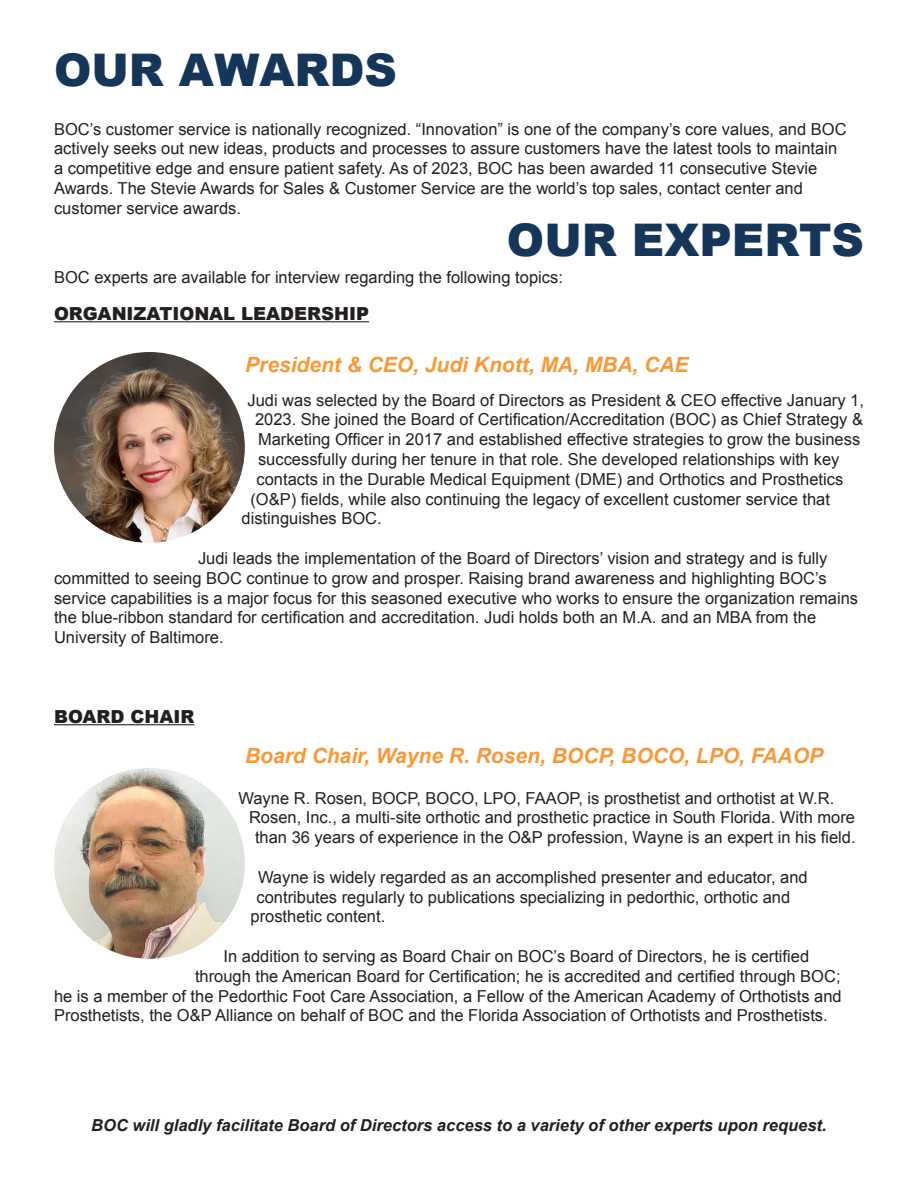
<style>
.page{position:relative;width:918px;height:1188px;background:#fff}
.page>*{position:absolute;margin:0;border:0;box-sizing:border-box;transform-origin:0 0}
.t1{font:900 45px "Arial";color:#153559}
.t2{font:italic 700 21px "Arial";color:#f79939}
.t3{font:900 18px "Arial";color:#231f20}
.t4{font:16.5px/19.8px "Arial";color:#231f20}
.t5{font:italic 700 16.5px "Arial";color:#231f20}
</style>
<div class="page">
<img style="left:54px;top:352px;width:191px;height:191px;border-radius:95px">
<hr style="left:54px;top:321px;width:315px;height:1px;background:#231f20">
<img style="left:54px;top:768px;width:191px;height:191px;border-radius:95px">
<hr style="left:54px;top:724px;width:140px;height:1px;background:#231f20">
<p class="t1" style="left:54px;top:37px;width:344px">OUR AWARDS</p>
<p class="t4" style="left:54px;top:119px;width:794px">BOC’s customer service is nationally recognized. “Innovation” is one of the company’s core values, and BOC actively seeks out new ideas, products and processes to assure customers have the latest tools to maintain a competitive edge and ensure patient safety. As of 2023, BOC has been awarded 11 consecutive Stevie Awards. The Stevie Awards for Sales &amp; Customer Service are the world’s top sales, contact center and customer service awards.</p>
<p class="t1" style="left:507px;top:207px;width:359px">OUR EXPERTS</p>
<p class="t4" style="left:54px;top:268px;width:510px">BOC experts are available for interview regarding the following topics:</p>
<p class="t3" style="left:54px;top:300px;width:317px">ORGANIZATIONAL LEADERSHIP</p>
<p class="t2" style="left:245px;top:351px;width:445px">President &amp; CEO, Judi Knott, MA, MBA, CAE</p>
<p class="t4" style="left:248px;top:390px;width:618px">Judi was selected by the Board of Directors as President &amp; CEO effective January 1,</p>
<p class="t4" style="left:255px;top:410px;width:610px">2023. She joined the Board of Certification/Accreditation (BOC) as Chief Strategy &amp;</p>
<p class="t4" style="left:258px;top:430px;width:604px">Marketing Officer in 2017 and established effective strategies to grow the business</p>
<p class="t4" style="left:258px;top:450px;width:583px">successfully during her tenure in that role. She developed relationships with key</p>
<p class="t4" style="left:256px;top:469px;width:588px">contacts in the Durable Medical Equipment (DME) and Orthotics and Prosthetics</p>
<p class="t4" style="left:250px;top:489px;width:581px">(O&amp;P) fields, while also continuing the legacy of excellent customer service that</p>
<p class="t4" style="left:242px;top:509px;width:142px">distinguishes BOC.</p>
<p class="t4" style="left:54px;top:549px;width:775px;text-align:right">Judi leads the implementation of the Board of Directors’ vision and strategy and is fully<br>committed to seeing BOC continue to grow and prosper. Raising brand awareness and highlighting BOC’s</p>
<p class="t4" style="left:54px;top:588px;width:806px">service capabilities is a major focus for this seasoned executive who works to ensure the organization remains the blue-ribbon standard for certification and accreditation. Judi holds both an M.A. and an MBA from the</p>
<p class="t4" style="left:54px;top:628px;width:171px">University of Baltimore.</p>
<p class="t3" style="left:54px;top:703px;width:142px">BOARD CHAIR</p>
<p class="t2" style="left:245px;top:742px;width:579px">Board Chair, Wayne R. Rosen, BOCP, BOCO, LPO, FAAOP</p>
<p class="t4" style="left:238px;top:788px;width:597px">Wayne R. Rosen, BOCP, BOCO, LPO, FAAOP, is prosthetist and orthotist at W.R.</p>
<p class="t4" style="left:249px;top:808px;width:608px">Rosen, Inc., a multi-site orthotic and prosthetic practice in South Florida. With more</p>
<p class="t4" style="left:255px;top:828px;width:602px">than 36 years of experience in the O&amp;P profession, Wayne is an expert in his field.</p>
<p class="t4" style="left:258px;top:867px;width:551px">Wayne is widely regarded as an accomplished presenter and educator, and</p>
<p class="t4" style="left:256px;top:887px;width:535px">contributes regularly to publications specializing in pedorthic, orthotic and</p>
<p class="t4" style="left:250px;top:907px;width:136px">prosthetic content.</p>
<p class="t4" style="left:224px;top:946px;width:587px">In addition to serving as Board Chair on BOC’s Board of Directors, he is certified</p>
<p class="t4" style="left:195px;top:966px;width:647px">through the American Board for Certification; he is accredited and certified through BOC;</p>
<p class="t4" style="left:54px;top:986px;width:789px">he is a member of the Pedorthic Foot Care Association, a Fellow of the American Academy of Orthotists and</p>
<p class="t4" style="left:54px;top:1006px;width:775px">Prosthetists, the O&amp;P Alliance on behalf of BOC and the Florida Association of Orthotists and Prosthetists.</p>
<p class="t5" style="left:91px;top:1114px;width:737px">BOC will gladly facilitate Board of Directors access to a variety of other experts upon request.</p>
</div>
